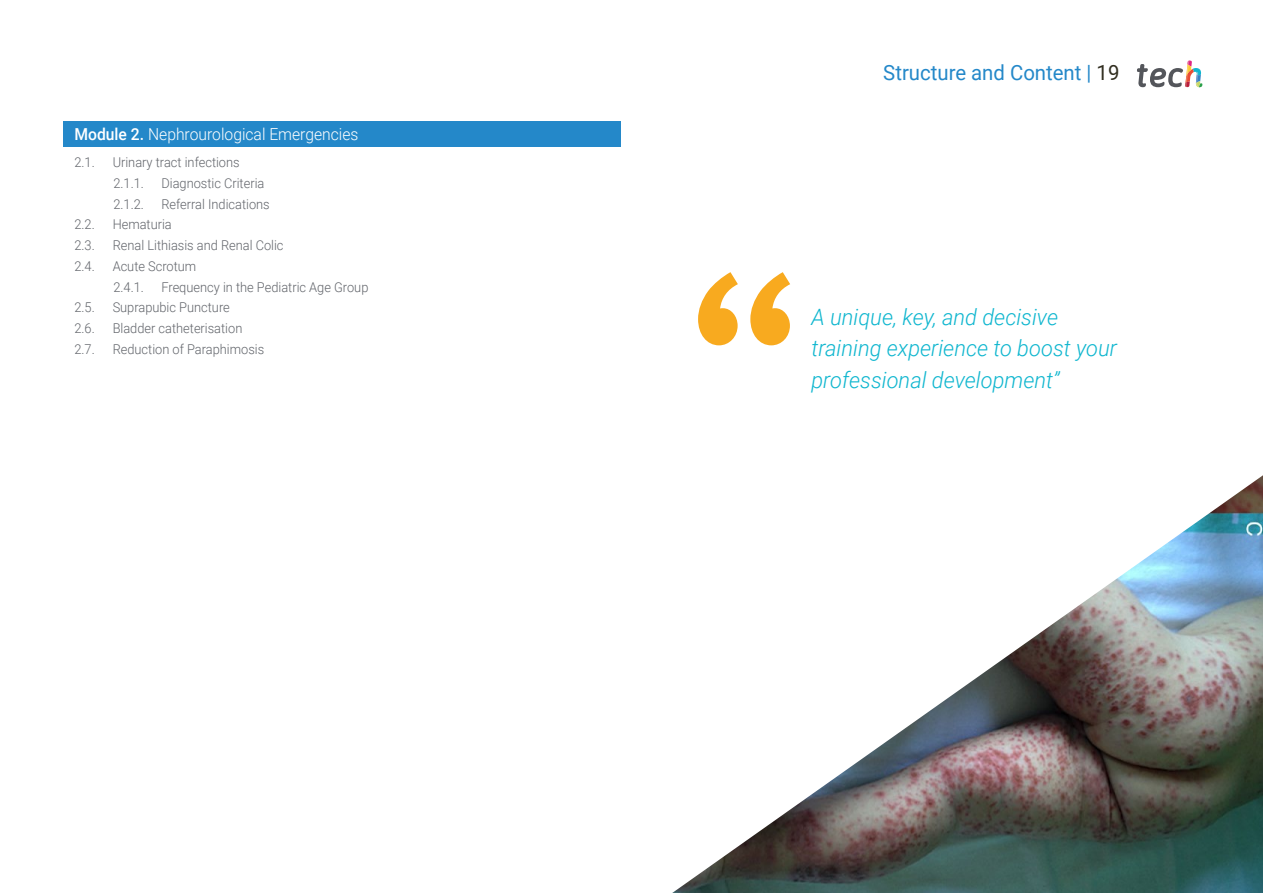
<style>
.page{position:relative;width:1263px;height:893px;background:#fff}
.page>*{position:absolute;margin:0;border:0;box-sizing:border-box;transform-origin:0 0}
.t1{font:italic 300 22.5px/31.5px "Roboto";color:#0fb6cf}
.t2{font:21px "Roboto";color:#2488c9}
.t3{font:300 16.5px "Roboto";color:#fff;scale:.95 1}
.t4{font:300 13.5px/20.7px "Roboto";color:#61646a;scale:.95 1}
.s1{font-weight:500}
.s2{color:#312e20}
</style>
<div class="page">
<img style="left:672px;top:475px;width:591px;height:418px">
<svg style="left:698px;top:272px;width:92px;height:73px"></svg>
<svg style="left:1137px;top:61px;width:65px;height:27px"></svg>
<div style="left:63px;top:121px;width:558px;height:25px;background:#2488c9"></div>
<p class="t3" style="left:74px;top:123px;width:300px"><span class="s1">Module 2.</span> Nephrourological Emergencies</p>
<p class="t4" style="left:74px;top:151px;width:23px">2.1.</p>
<p class="t4" style="left:113px;top:151px;width:135px">Urinary tract infections<br>2.1.1.</p>
<p class="t4" style="left:161px;top:172px;width:110px">Diagnostic Criteria</p>
<p class="t4" style="left:113px;top:193px;width:34px">2.1.2.</p>
<p class="t4" style="left:161px;top:193px;width:116px">Referral Indications</p>
<p class="t4" style="left:74px;top:214px;width:23px">2.2.</p>
<p class="t4" style="left:113px;top:214px;width:64px">Hematuria</p>
<p class="t4" style="left:74px;top:234px;width:23px">2.3.</p>
<p class="t4" style="left:113px;top:234px;width:181px">Renal Lithiasis and Renal Colic</p>
<p class="t4" style="left:74px;top:255px;width:23px">2.4.</p>
<p class="t4" style="left:113px;top:255px;width:90px">Acute Scrotum<br>2.4.1.</p>
<p class="t4" style="left:161px;top:276px;width:219px">Frequency in the Pediatric Age Group</p>
<p class="t4" style="left:74px;top:297px;width:23px">2.5.</p>
<p class="t4" style="left:113px;top:297px;width:125px">Suprapubic Puncture</p>
<p class="t4" style="left:74px;top:317px;width:23px">2.6.</p>
<p class="t4" style="left:113px;top:317px;width:138px">Bladder catheterisation</p>
<p class="t4" style="left:74px;top:338px;width:23px">2.7.</p>
<p class="t4" style="left:113px;top:338px;width:161px">Reduction of Paraphimosis</p>
<h2 class="t2" style="left:883px;top:57px;width:238px">Structure and Content | <span class="s2">19</span></h2>
<h1 class="t1" style="left:811px;top:300px;width:307px">A unique, key, and decisive training experience to boost your professional development”</h1>
</div>
